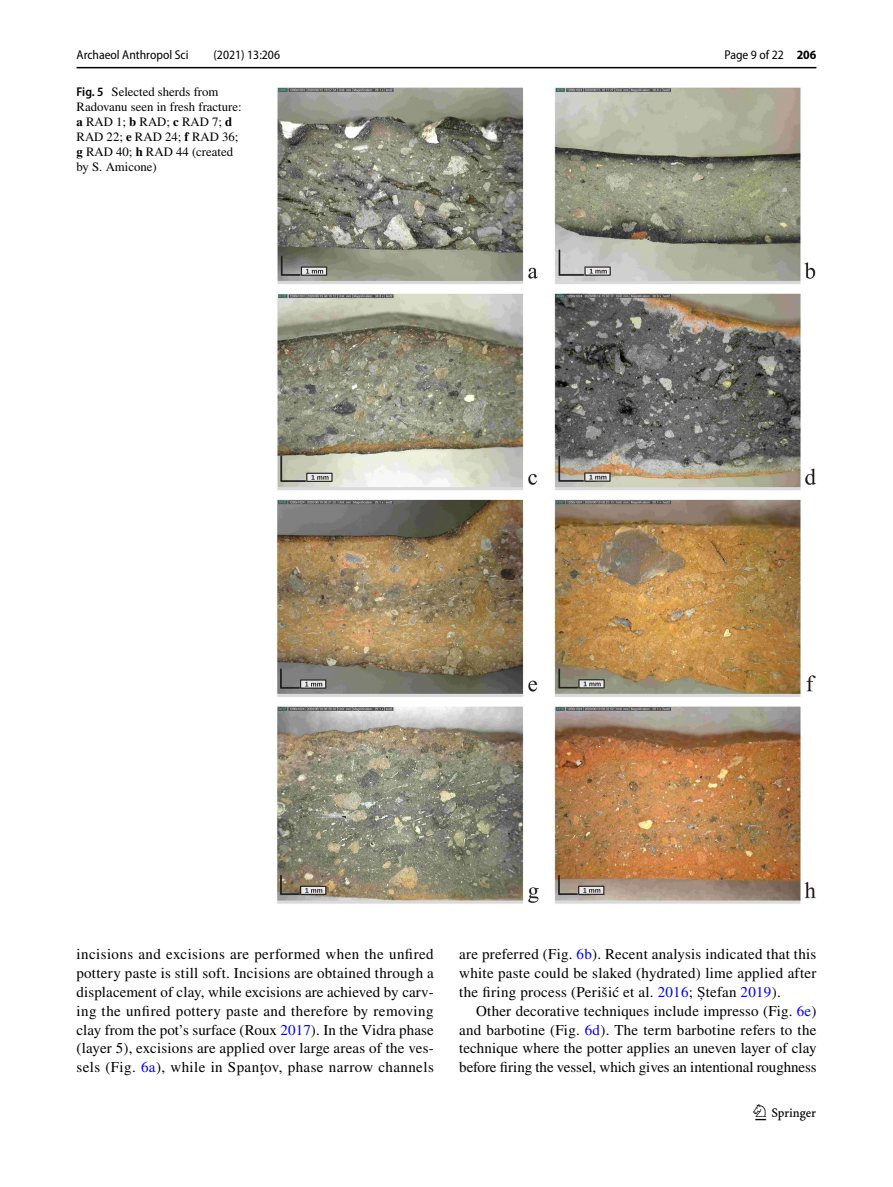
<style>
.page{position:relative;width:893px;height:1187px;background:#fff}
.page>*{position:absolute;margin:0;border:0;box-sizing:border-box;transform-origin:0 0}
.t1{font:22.5px "Springnew Regular 3";color:#000}
.t2{font:15px/18.8px "STIX";letter-spacing:.02em;color:#000;text-align:justify}
.t3{font:12.75px/15px "STIX";color:#000}
.t4{font:12.75px "Myriad Pro Semi Cn 4";color:#000}
.t5{font:semi-condensed 12.75px "Myriad Pro";color:#000}
.s1{font-family:"Myriad Pro";font-weight:600;font-stretch:semi-condensed}
.s2{font-weight:700}
.s3{color:#00f}
.s4{font-family:"Times New Roman"}
</style>
<div class="page">
<hr style="left:77px;top:67px;width:739px;height:1px;background:#000">
<img style="left:276px;top:87px;width:540px;height:817px">
<p class="t4" style="left:77px;top:48px;width:113px">Archaeol Anthropol Sci</p>
<p class="t4" style="left:213px;top:48px;width:68px">(2021) 13:206</p>
<p class="t3" style="left:77px;top:85px;width:167px"><span class="s1">Fig. 5</span> Selected sherds from<br>Radovanu seen in fresh fracture: <span class="s2">a</span> RAD 1; <span class="s2">b</span> RAD; <span class="s2">c</span> RAD 7; <span class="s2">d<br></span>RAD 22; <span class="s2">e</span> RAD 24; <span class="s2">f</span> RAD 36; <span class="s2">g</span> RAD 40; <span class="s2">h</span> RAD 44 (created by S. Amicone)</p>
<p class="t5" style="left:724px;top:48px;width:94px">Page 9 of 22 <span class="s2">206</span></p>
<p class="t2" style="left:77px;top:946px;width:359px">incisions and excisions are performed when the unfired pottery paste is still soft. Incisions are obtained through a displacement of clay, while excisions are achieved by carv&shy;ing the unfired pottery paste and therefore by removing clay from the pot’s surface (Roux <span class="s3">2017</span>). In the Vidra phase (layer 5), excisions are applied over large areas of the ves&shy;sels (Fig. <span class="s3">6a</span>), while in Spanţov, phase narrow channels</p>
<p class="t2" style="left:459px;top:946px;width:359px">are preferred (Fig. <span class="s3">6b</span>). Recent analysis indicated that this white paste could be slaked (hydrated) lime applied after the firing process (Perišić et al. <span class="s3">2016</span>; <span class="s4">Ș</span>tefan <span class="s3">2019</span>).</p>
<p class="t2" style="left:459px;top:1002px;width:359px;text-indent:17px">Other decorative techniques include impresso (Fig. <span class="s3">6e</span>) and barbotine (Fig. <span class="s3">6d</span>). The term barbotine refers to the technique where the potter applies an uneven layer of clay before firing the vessel, which gives an intentional roughness</p>
<h1 class="t1" style="left:755px;top:1104px;width:62px">1 3</h1>
</div>
